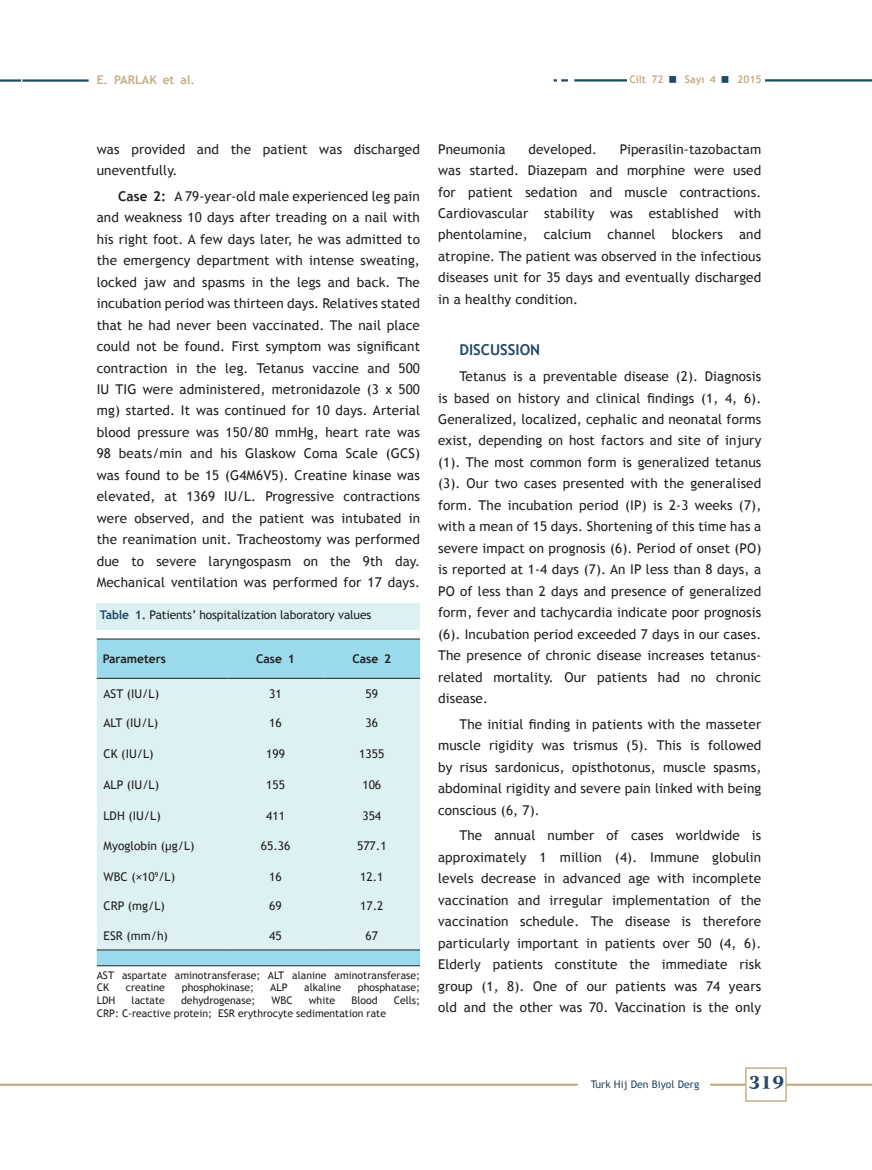
<style>
.page{position:relative;width:872px;height:1170px;background:#fff}
.page>*{position:absolute;margin:0;border:0;box-sizing:border-box;transform-origin:0 0}
.t1{font:900 18px "Arrus BT";color:#244a67}
.metin{font:700 15px "Trebuchet MS";color:#1e4967}
.t2{font:13.5px/21.5px "Trebuchet MS";letter-spacing:.01em;color:#231f20;text-align:justify}
.metin-2{font:12px "Trebuchet MS";color:#231f20}
.metin-3{font:700 12px "Trebuchet MS";color:#231f20}
.metin-4{font:700 12px "Trebuchet MS";color:#c4ae83}
.metin-5{font:10.5px/12.6px "Trebuchet MS";color:#231f20}
.t3{font:10.5px "Trebuchet MS";color:#244a67}
.t4{font:700 10.5px "Trebuchet MS";color:#c4ae83}
.s1{font-weight:700}
.s2{font-weight:700;color:#1e4967}
</style>
<div class="page">
<hr style="left:21px;top:1083px;width:851px;height:2px;background:#c4ae83">
<div style="left:745px;top:1067px;width:42px;height:34px;background:#fff;border:2px solid #c4ae83"></div>
<div style="left:578px;top:1077px;width:132px;height:17px;background:#fff"></div>
<hr style="left:0;top:1083px;width:21px;height:2px;background:#c4ae83">
<hr style="left:553px;top:79px;width:319px;height:2px;background:#1e4967">
<div style="left:627px;top:73px;width:138px;height:13px;background:#fff"></div>
<svg style="left:568px;top:79px;width:6px;height:2px"></svg>
<hr style="left:0;top:79px;width:21px;height:3px;background:#1e4967">
<hr style="left:22px;top:79px;width:67px;height:3px;background:#1e4967">
<div style="left:97px;top:639px;width:323px;height:326px;background:#9bdaec"></div>
<div style="left:97px;top:679px;width:323px;height:270px;background:#ddf1f3"></div>
<hr style="left:97px;top:638px;width:130px;height:1px;background:#231f20">
<hr style="left:227px;top:638px;width:97px;height:1px;background:#231f20">
<hr style="left:324px;top:638px;width:96px;height:1px;background:#231f20">
<hr style="left:97px;top:678px;width:130px;height:1px;background:#231f20">
<hr style="left:227px;top:678px;width:97px;height:1px;background:#231f20">
<hr style="left:324px;top:678px;width:96px;height:1px;background:#231f20">
<hr style="left:97px;top:949px;width:130px;height:1px;background:#231f20">
<hr style="left:97px;top:965px;width:130px;height:1px;background:#231f20">
<hr style="left:227px;top:949px;width:97px;height:1px;background:#231f20">
<hr style="left:227px;top:965px;width:97px;height:1px;background:#231f20">
<hr style="left:324px;top:949px;width:96px;height:1px;background:#231f20">
<hr style="left:324px;top:965px;width:96px;height:1px;background:#231f20">
<div style="left:97px;top:603px;width:323px;height:27px;background:#ddf1f3"></div>
<p class="metin-4" style="left:97px;top:72px;width:99px">E. PARLAK et al.</p>
<p class="t4" style="left:629px;top:73px;width:36px">Cilt 72</p>
<p class="t4" style="left:685px;top:73px;width:33px">Sayı 4</p>
<p class="t4" style="left:737px;top:73px;width:26px">2015</p>
<p class="t2" style="left:97px;top:138px;width:325px">was provided and the patient was discharged uneventfully.</p>
<p class="t2" style="left:97px;top:185px;width:325px;text-indent:21px"><span class="s1">Case 2:</span> A 79-year-old male experienced leg pain and weakness 10 days after treading on a nail with his right foot. A few days later, he was admitted to the emergency department with intense sweating, locked jaw and spasms in the legs and back. The incubation period was thirteen days. Relatives stated that he had never been vaccinated. The nail place could not be found. First symptom was significant contraction in the leg. Tetanus vaccine and 500<br>IU TIG were administered, metronidazole (3 x 500 mg) started. It was continued for 10 days. Arterial blood pressure was 150/80 mmHg, heart rate was 98 beats/min and his Glaskow Coma Scale (GCS) was found to be 15 (G4M6V5). Creatine kinase was elevated, at 1369 IU/L. Progressive contractions were observed, and the patient was intubated in the reanimation unit. Tracheostomy was performed due to severe laryngospasm on the 9th day.<br>Mechanical ventilation was performed for 17 days.</p>
<p class="metin-2" style="left:100px;top:607px;width:273px"><span class="s2">Table 1.</span> Patients’ hospitalization laboratory values</p>
<p class="metin-3" style="left:103px;top:651px;width:65px">Parameters</p>
<p class="metin-3" style="left:256px;top:651px;width:40px">Case 1</p>
<p class="metin-3" style="left:352px;top:651px;width:40px">Case 2</p>
<p class="metin-2" style="left:104px;top:686px;width:57px">AST (IU/L)</p>
<p class="metin-2" style="left:269px;top:686px;width:14px">31</p>
<p class="metin-2" style="left:365px;top:686px;width:14px">59</p>
<p class="metin-2" style="left:104px;top:715px;width:56px">ALT (IU/L)</p>
<p class="metin-2" style="left:269px;top:715px;width:14px">16</p>
<p class="metin-2" style="left:365px;top:715px;width:14px">36</p>
<p class="metin-2" style="left:104px;top:746px;width:51px">CK (IU/L)</p>
<p class="metin-2" style="left:266px;top:746px;width:20px">199</p>
<p class="metin-2" style="left:359px;top:746px;width:27px">1355</p>
<p class="metin-2" style="left:104px;top:778px;width:57px">ALP (IU/L)</p>
<p class="metin-2" style="left:266px;top:778px;width:20px">155</p>
<p class="metin-2" style="left:362px;top:778px;width:20px">106</p>
<p class="metin-2" style="left:104px;top:808px;width:59px">LDH (IU/L)</p>
<p class="metin-2" style="left:266px;top:808px;width:20px">411</p>
<p class="metin-2" style="left:362px;top:808px;width:20px">354</p>
<p class="metin-2" style="left:104px;top:838px;width:92px">Myoglobin (μg/L)</p>
<p class="metin-2" style="left:261px;top:838px;width:31px">65.36</p>
<p class="metin-2" style="left:357px;top:838px;width:31px">577.1</p>
<p class="metin-2" style="left:104px;top:869px;width:73px">WBC (×10<sup>9</sup>/L)</p>
<p class="metin-2" style="left:269px;top:869px;width:14px">16</p>
<p class="metin-2" style="left:360px;top:869px;width:25px">12.1</p>
<p class="metin-2" style="left:104px;top:898px;width:63px">CRP (mg/L)</p>
<p class="metin-2" style="left:269px;top:898px;width:14px">69</p>
<p class="metin-2" style="left:360px;top:898px;width:25px">17.2</p>
<p class="metin-2" style="left:104px;top:928px;width:66px">ESR (mm/h)</p>
<p class="metin-2" style="left:269px;top:928px;width:14px">45</p>
<p class="metin-2" style="left:365px;top:928px;width:14px">67</p>
<p class="metin-5" style="left:97px;top:968px;width:325px">AST aspartate aminotransferase; ALT alanine aminotransferase;<br>CK</p>
<p class="metin-5" style="left:126px;top:981px;width:41px">creatine</p>
<p class="metin-5" style="left:182px;top:981px;width:74px">phosphokinase;</p>
<p class="metin-5" style="left:270px;top:981px;width:19px">ALP</p>
<p class="metin-5" style="left:304px;top:981px;width:38px">alkaline</p>
<p class="metin-5" style="left:358px;top:981px;width:64px">phosphatase;</p>
<p class="metin-5" style="left:97px;top:994px;width:20px">LDH</p>
<p class="metin-5" style="left:132px;top:994px;width:35px">lactate</p>
<p class="metin-5" style="left:181px;top:994px;width:76px">dehydrogenase;</p>
<p class="metin-5" style="left:271px;top:994px;width:23px">WBC</p>
<p class="metin-5" style="left:309px;top:994px;width:28px">white</p>
<p class="metin-5" style="left:351px;top:994px;width:28px">Blood</p>
<p class="metin-5" style="left:394px;top:994px;width:28px">Cells;</p>
<p class="metin-5" style="left:97px;top:1006px;width:291px">CRP: C-reactive protein; ESR erythrocyte sedimentation rate</p>
<p class="t2" style="left:438px;top:138px;width:325px;text-indent:182px">Piperasilin-tazobactam was started. Diazepam and morphine were used for patient sedation and muscle contractions.<br>Cardiovascular stability was established with phentolamine, calcium channel blockers and atropine. The patient was observed in the infectious diseases unit for 35 days and eventually discharged in a healthy condition.</p>
<p class="metin" style="left:459px;top:340px;width:82px">DISCUSSION</p>
<p class="t2" style="left:438px;top:365px;width:325px;text-indent:21px">Tetanus is a preventable disease (2). Diagnosis is based on history and clinical findings (1, 4, 6).<br>Generalized, localized, cephalic and neonatal forms exist, depending on host factors and site of injury (1). The most common form is generalized tetanus (3). Our two cases presented with the generalised form. The incubation period (IP) is 2-3 weeks (7), with a mean of 15 days. Shortening of this time has a severe impact on prognosis (6). Period of onset (PO) is reported at 1-4 days (7). An IP less than 8 days, a PO of less than 2 days and presence of generalized form, fever and tachycardia indicate poor prognosis (6). Incubation period exceeded 7 days in our cases.<br>The presence of chronic disease increases tetanus&shy;related mortality. Our patients had no chronic disease.</p>
<p class="t2" style="left:438px;top:713px;width:325px;text-indent:21px">The initial finding in patients with the masseter muscle rigidity was trismus (5). This is followed by risus sardonicus, opisthotonus, muscle spasms, abdominal rigidity and severe pain linked with being conscious (6, 7).</p>
<p class="t2" style="left:438px;top:824px;width:325px;text-indent:21px">The annual number of cases worldwide is approximately 1 million (4). Immune globulin levels decrease in advanced age with incomplete vaccination and irregular implementation of the vaccination schedule. The disease is therefore particularly important in patients over 50 (4, 6).<br>Elderly patients constitute the immediate risk group (1, 8). One of our patients was 74 years old and the other was 70. Vaccination is the only</p>
<p class="t2" style="left:438px;top:138px;width:69px">Pneumonia</p>
<p class="t2" style="left:528px;top:138px;width:70px">developed.</p>
<p class="t3" style="left:591px;top:1078px;width:110px">Turk Hij Den Biyol Derg</p>
<h1 class="t1" style="left:749px;top:1071px;width:37px">319</h1>
</div>
